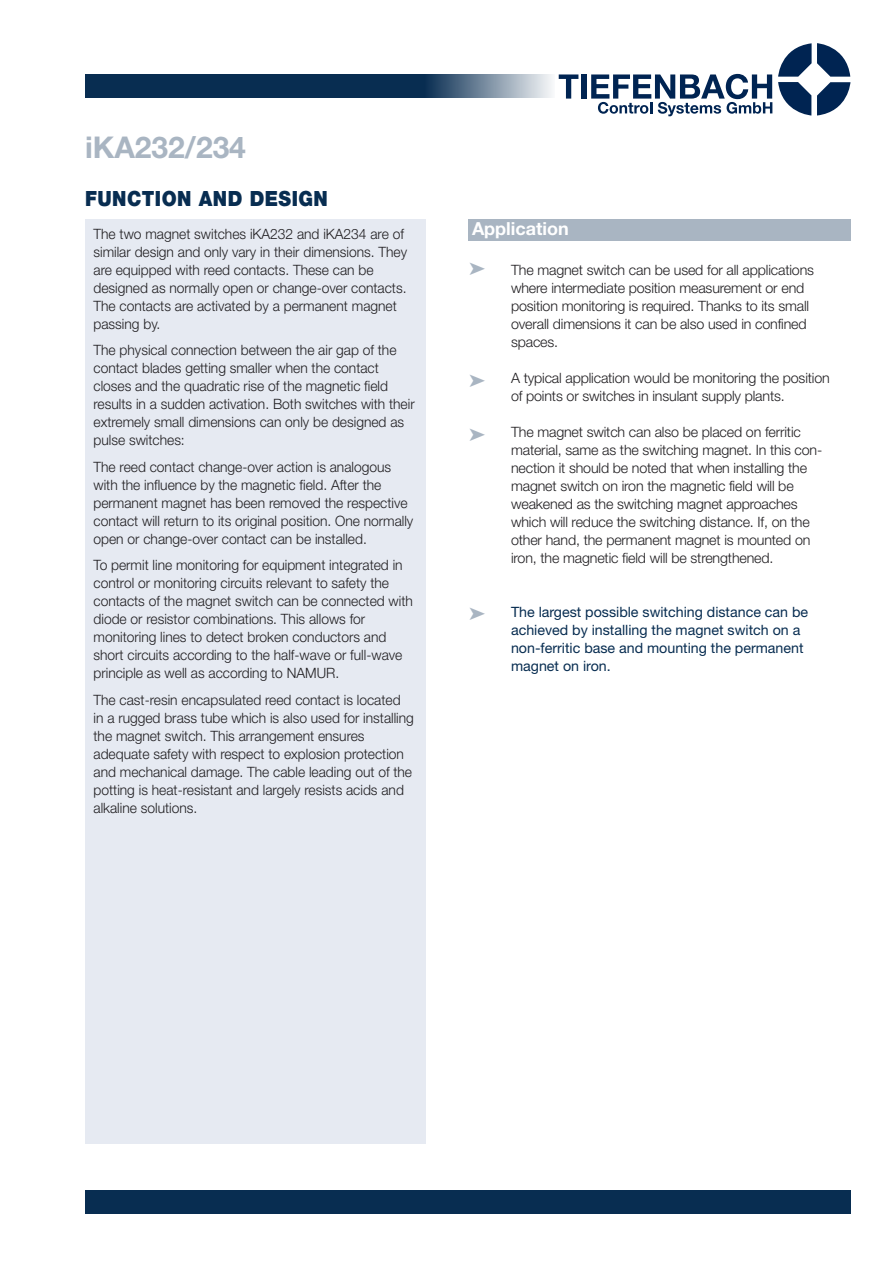
<style>
.page{position:relative;width:893px;height:1263px;background:#fff}
.page>*{position:absolute;margin:0;border:0;box-sizing:border-box;transform-origin:0 0}
.t1{font:700 30px "Helvetica Neue";color:#a9b5c2}
.t2{font:900 21px "Helvetica Neue";letter-spacing:.025em;color:#082d51;scale:.9 1}
.t3{font:700 18px "Helvetica Neue";color:#fff}
.t4{font:300 14.25px/18px "Helvetica Neue";color:#201e21}
.t5{font:14.25px/18px "Helvetica Neue";color:#082d51}
</style>
<div class="page">
<svg style="left:778px;top:43px;width:72px;height:73px"></svg>
<svg style="left:559px;top:74px;width:19px;height:25px"></svg>
<div style="left:581px;top:74px;width:5px;height:25px;background:#002452"></div>
<svg style="left:591px;top:74px;width:181px;height:42px"></svg>
<div style="left:85px;top:74px;width:340px;height:24px;background:#082d51"></div>
<div style="left:85px;top:1191px;width:765px;height:23px;background:#082d51"></div>
<div style="left:425px;top:74px;width:130px;height:24px;background:linear-gradient(to right,#0a2e52,#f7f8fa)"></div>
<div style="left:468px;top:219px;width:382px;height:21px;background:#a9b5c2"></div>
<div style="left:85px;top:219px;width:340px;height:925px;background:#e6eaf2"></div>
<h1 class="t1" style="left:85px;top:136px;width:162px">iKA232/234</h1>
<h2 class="t2" style="left:85px;top:191px;width:271px">FUNCTION AND DESIGN</h2>
<p class="t4" style="left:94px;top:226px;width:315px">The two magnet switches iKA232 and iKA234 are of similar design and only vary in their dimensions. They are equipped with reed contacts. These can be designed as normally open or change-over contacts.<br>The contacts are activated by a permanent magnet passing by.</p>
<p class="t4" style="left:94px;top:342px;width:323px">The physical connection between the air gap of the contact blades getting smaller when the contact closes and the quadratic rise of the magnetic field results in a sudden activation. Both switches with their extremely small dimensions can only be designed as pulse switches:</p>
<p class="t4" style="left:94px;top:459px;width:321px">The reed contact change-over action is analogous with the influence by the magnetic field. After the permanent magnet has been removed the respective contact will return to its original position. One normally open or change-over contact can be installed.</p>
<p class="t4" style="left:94px;top:557px;width:321px">To permit line monitoring for equipment integrated in control or monitoring circuits relevant to safety the contacts of the magnet switch can be connected with diode or resistor combinations. This allows for monitoring lines to detect broken conductors and short circuits according to the half-wave or full-wave principle as well as according to NAMUR.</p>
<p class="t4" style="left:94px;top:692px;width:322px">The cast-resin encapsulated reed contact is located in a rugged brass tube which is also used for installing the magnet switch. This arrangement ensures adequate safety with respect to explosion protection and mechanical damage. The cable leading out of the potting is heat-resistant and largely resists acids and alkaline solutions.</p>
<p class="t3" style="left:472px;top:222px;width:98px">Application</p>
<p class="t4" style="left:511px;top:262px;width:304px">The magnet switch can be used for all applications where intermediate position measurement or end position monitoring is required. Thanks to its small overall dimensions it can be also used in confined spaces.</p>
<p class="t4" style="left:511px;top:370px;width:320px">A typical application would be monitoring the position of points or switches in insulant supply plants.</p>
<p class="t4" style="left:511px;top:424px;width:313px">The magnet switch can also be placed on ferritic material, same as the switching magnet. In this con&shy;nection it should be noted that when installing the magnet switch on iron the magnetic field will be weakened as the switching magnet approaches which will reduce the switching distance. If, on the other hand, the permanent magnet is mounted on iron, the magnetic field will be strengthened.</p>
<p class="t5" style="left:511px;top:604px;width:299px">The largest possible switching distance can be achieved by installing the magnet switch on a non-ferritic base and mounting the permanent magnet on iron.</p>
</div>
